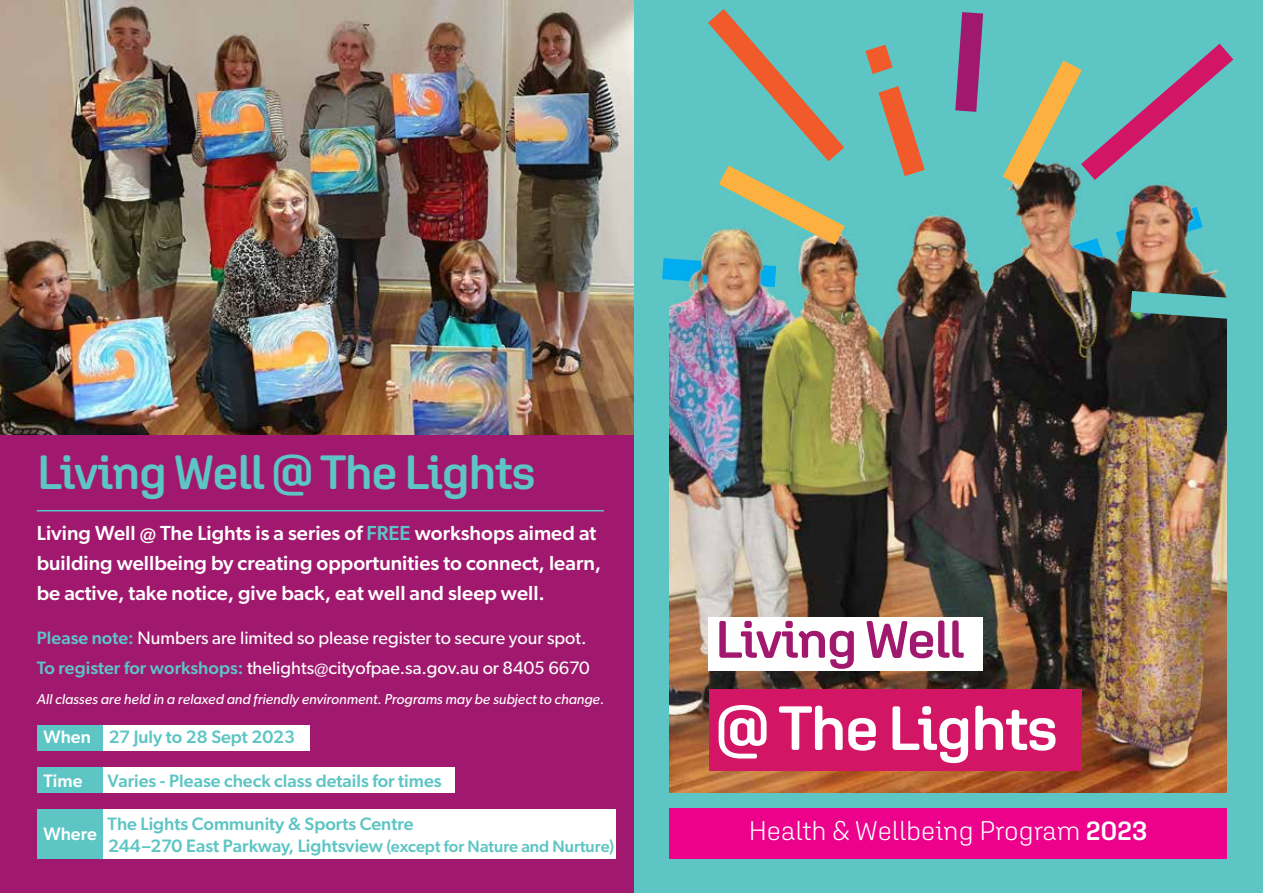
<style>
.page{position:relative;width:1263px;height:893px;background:#fff}
.page>*{position:absolute;margin:0;border:0;box-sizing:border-box;transform-origin:0 0}
.t1{font:600 62.25px "Aglet Sans";letter-spacing:-.03em;color:#fff}
.t2{font:600 52.5px "Aglet Sans";letter-spacing:-.035em;color:#a0196e}
.t3{font:600 48px "Aglet Sans";letter-spacing:-.03em;color:#5dc5c4}
.t4{font:300 27px "Aglet Sans";color:#fff}
.t5{font:500 20.4px/30px "Gibson";color:#fff}
.t6{font:500 18px/21.6px "Gibson";color:#5dc5c4}
.t7{font:18px/30px "Gibson";color:#fff}
.t8{font:500 18px "Gibson";color:#fff}
.t9{font:italic 14.4px "Gibson";color:#fff}
.s1{color:#5dc5c4}
.s2{font-weight:500;color:#5dc5c4}
.s3{color:#fff}
.s4{font-size:16.5px}
.s5{font-weight:600}
</style>
<div class="page">
<div style="left:633px;top:0;width:630px;height:893px;background:#5dc5c4"></div>
<svg style="left:662px;top:258px;width:7px;height:22px"></svg>
<img style="left:669px;top:186px;width:558px;height:606px">
<svg style="left:1130px;top:291px;width:97px;height:29px"></svg>
<svg style="left:955px;top:12px;width:28px;height:100px"></svg>
<svg style="left:708px;top:9px;width:137px;height:236px"></svg>
<svg style="left:1002px;top:44px;width:231px;height:142px"></svg>
<svg style="left:865px;top:45px;width:60px;height:131px"></svg>
<div style="left:669px;top:808px;width:558px;height:51px;background:#ec008c"></div>
<div style="left:0;top:0;width:633px;height:893px;background:#a0196e"></div>
<img style="left:0;top:0;width:633px;height:435px">
<hr style="left:37px;top:510px;width:567px;height:1px;background:#5dc5c4">
<div style="left:37px;top:725px;width:67px;height:26px;background:#5dc5c4"></div>
<div style="left:103px;top:725px;width:207px;height:26px;background:#fff"></div>
<div style="left:37px;top:767px;width:67px;height:25px;background:#5dc5c4"></div>
<div style="left:37px;top:809px;width:67px;height:50px;background:#5dc5c4"></div>
<div style="left:104px;top:767px;width:350px;height:25px;background:#fff"></div>
<div style="left:104px;top:809px;width:512px;height:50px;background:#fff"></div>
<div style="left:709px;top:617px;width:274px;height:54px;background:#fff"></div>
<div style="left:709px;top:689px;width:372px;height:82px;background:#d31566"></div>
<h3 class="t3" style="left:37px;top:444px;width:501px">Living Well @ The Lights</h3>
<p class="t5" style="left:37px;top:517px;width:566px">Living Well @ The Lights is a series of <span class="s1">FREE</span> workshops aimed at building wellbeing by creating opportunities to connect, learn, be active, take notice, give back, eat well and sleep well.</p>
<p class="t7" style="left:37px;top:622px;width:554px"><span class="s2">Please note:</span> Numbers are limited so please register to secure your spot.<br><span class="s2">To register for workshops:</span> thelights@cityofpae.sa.gov.au or 8405 6670</p>
<p class="t9" style="left:37px;top:690px;width:569px">All classes are held in a relaxed and friendly environment. Programs may be subject to change.</p>
<p class="t6" style="left:44px;top:726px;width:253px"><span class="s3">When</span> 27 July to 28 Sept 2023</p>
<p class="t8" style="left:44px;top:770px;width:40px">Time</p>
<p class="t6" style="left:107px;top:769px;width:336px">Varies - Please check class details for times</p>
<p class="t6" style="left:108px;top:812px;width:508px">The Lights Community &amp; Sports Centre<br>244–270 East Parkway, Lightsview <span class="s4">(except for Nature and Nurture)</span></p>
<p class="t8" style="left:44px;top:823px;width:55px">Where</p>
<h2 class="t2" style="left:715px;top:608px;width:251px">Living Well</h2>
<h1 class="t1" style="left:715px;top:691px;width:345px">@ The Lights</h1>
<h3 class="t4" style="left:749px;top:815px;width:400px">Health &amp; Wellbeing Program <span class="s5">2023</span></h3>
</div>
